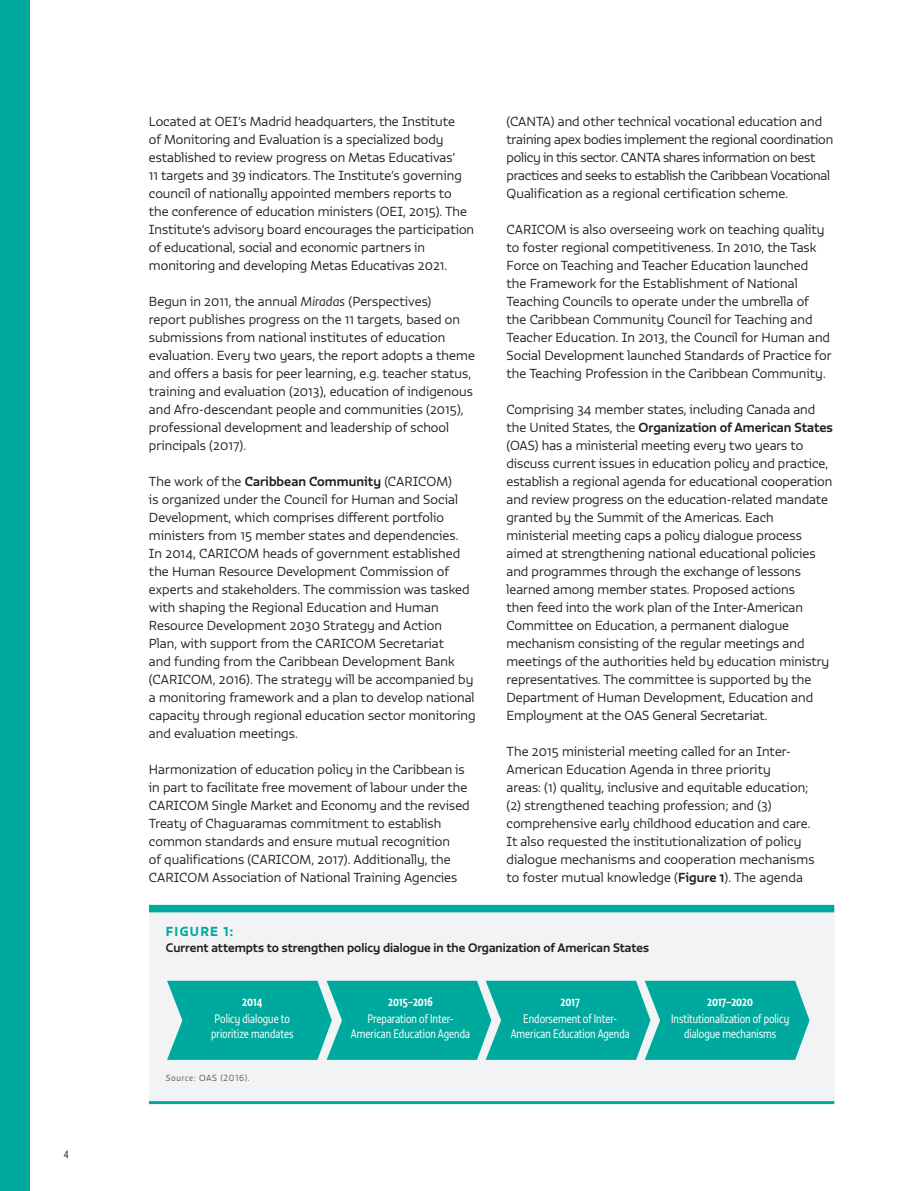
<style>
.page{position:relative;width:915px;height:1191px;background:#fff}
.page>*{position:absolute;margin:0;border:0;box-sizing:border-box;transform-origin:0 0}
.Body{font:300 12.75px/18px "Vita Std";letter-spacing:.005em;color:#231f20}
.Body-2{font:300 12.75px/18px "Vita Std";letter-spacing:-.015em;color:#231f20}
.Figure_Number{font:12.75px "Vita Std Bld";letter-spacing:.1em;color:#00a99d}
.Box_Title{font:300 12px/15px "Vita Cond Std";color:#fff;text-align:center}
.Figure_Title{font:500 12px "Vita Std";color:#231f20}
.Box_Title-2{font:500 12px "Vita Cond Std";color:#fff}
.t1{font:300 10.5px "Vita Cond Std";color:#231f20}
.Note_Source{font:300 8.7px "Vita Std";letter-spacing:.07em;color:#57585a}
.s1{font-style:italic}
.s2{font-weight:500}
</style>
<div class="page">
<div style="left:0;top:0;width:30px;height:1191px;background:#00a99d"></div>
<div style="left:149px;top:908px;width:685px;height:194px;background:#f2f3f4"></div>
<div style="left:149px;top:905px;width:685px;height:7px;background:#00a99d"></div>
<hr style="left:149px;top:1101px;width:685px;height:3px;background:#00a99d">
<svg style="left:167px;top:980px;width:642px;height:79px;background:#12aea3"></svg>
<p class="t1" style="left:64px;top:1146px;width:6px">4</p>
<p class="Body" style="left:149px;top:112px;width:326px">Located at OEI’s Madrid headquarters, the Institute<br>of Monitoring and Evaluation is a specialized body established to review progress on Metas Educativas’<br>11 targets and 39 indicators. The Institute’s governing council of nationally appointed members reports to the conference of education ministers (OEI, 2015). The Institute’s advisory board encourages the participation of educational, social and economic partners in monitoring and developing Metas Educativas 2021.</p>
<p class="Body" style="left:149px;top:292px;width:327px">Begun in 2011, the annual <span class="s1">Miradas</span> (Perspectives)<br>report publishes progress on the 11 targets, based on submissions from national institutes of education evaluation. Every two years, the report adopts a theme and offers a basis for peer learning, e.g. teacher status, training and evaluation (2013), education of indigenous and Afro-descendant people and communities (2015), professional development and leadership of school principals (2017).</p>
<p class="Body" style="left:149px;top:472px;width:328px">The work of the <span class="s2">Caribbean Community</span> (CARICOM)<br>is organized under the Council for Human and Social Development, which comprises different portfolio ministers from 15 member states and dependencies.<br>In 2014, CARICOM heads of government established the Human Resource Development Commission of experts and stakeholders. The commission was tasked with shaping the Regional Education and Human Resource Development 2030 Strategy and Action<br>Plan, with support from the CARICOM Secretariat<br>and funding from the Caribbean Development Bank (CARICOM, 2016). The strategy will be accompanied by a monitoring framework and a plan to develop national capacity through regional education sector monitoring and evaluation meetings.</p>
<p class="Body" style="left:149px;top:760px;width:322px">Harmonization of education policy in the Caribbean is in part to facilitate free movement of labour under the CARICOM Single Market and Economy and the revised Treaty of Chaguaramas commitment to establish common standards and ensure mutual recognition<br>of qualifications (CARICOM, 2017). Additionally, the CARICOM Association of National Training Agencies</p>
<p class="Body-2" style="left:506px;top:112px;width:328px">(CANTA) and other technical vocational education and training apex bodies implement the regional coordination policy in this sector. CANTA shares information on best practices and seeks to establish the Caribbean Vocational Qualification as a regional certification scheme.</p>
<p class="Body" style="left:506px;top:220px;width:326px">CARICOM is also overseeing work on teaching quality to foster regional competitiveness. In 2010, the Task Force on Teaching and Teacher Education launched<br>the Framework for the Establishment of National Teaching Councils to operate under the umbrella of the Caribbean Community Council for Teaching and Teacher Education. In 2013, the Council for Human and Social Development launched Standards of Practice for the Teaching Profession in the Caribbean Community.</p>
<p class="Body" style="left:506px;top:400px;width:328px">Comprising 34 member states, including Canada and the United States, the <span class="s2">Organization of American States </span>(OAS) has a ministerial meeting every two years to discuss current issues in education policy and practice, establish a regional agenda for educational cooperation and review progress on the education-related mandate granted by the Summit of the Americas. Each ministerial meeting caps a policy dialogue process aimed at strengthening national educational policies and programmes through the exchange of lessons learned among member states. Proposed actions<br>then feed into the work plan of the Inter-American Committee on Education, a permanent dialogue mechanism consisting of the regular meetings and meetings of the authorities held by education ministry representatives. The committee is supported by the Department of Human Development, Education and Employment at the OAS General Secretariat.</p>
<p class="Body" style="left:506px;top:742px;width:309px">The 2015 ministerial meeting called for an Inter-American Education Agenda in three priority<br>areas: (1) quality, inclusive and equitable education; (2) strengthened teaching profession; and (3) comprehensive early childhood education and care.<br>It also requested the institutionalization of policy dialogue mechanisms and cooperation mechanisms to foster mutual knowledge (<span class="s2">Figure 1</span>). The agenda</p>
<p class="Figure_Number" style="left:166px;top:922px;width:69px">FIGURE 1:</p>
<p class="Figure_Title" style="left:166px;top:940px;width:484px">Current attempts to strengthen policy dialogue in the Organization of American States</p>
<p class="Box_Title-2" style="left:242px;top:994px;width:22px">2014</p>
<p class="Box_Title" style="left:211px;top:1011px;width:84px;text-align:left">Policy dialogue to prioritize mandates</p>
<p class="Note_Source" style="left:166px;top:1072px;width:85px"><span class="s1">Source:</span> OAS (2016).</p>
<p class="Box_Title-2" style="left:388px;top:994px;width:46px">2015–2016</p>
<p class="Box_Title" style="left:351px;top:1011px;width:120px">Preparation of Inter-<br>American Education Agenda</p>
<p class="Box_Title-2" style="left:560px;top:994px;width:21px">2017</p>
<p class="Box_Title" style="left:510px;top:1011px;width:120px">Endorsement of Inter-<br>American Education Agenda</p>
<p class="Box_Title-2" style="left:706px;top:994px;width:48px">2017–2020</p>
<p class="Box_Title" style="left:670px;top:1011px;width:120px">Institutionalization of policy dialogue mechanisms</p>
</div>
